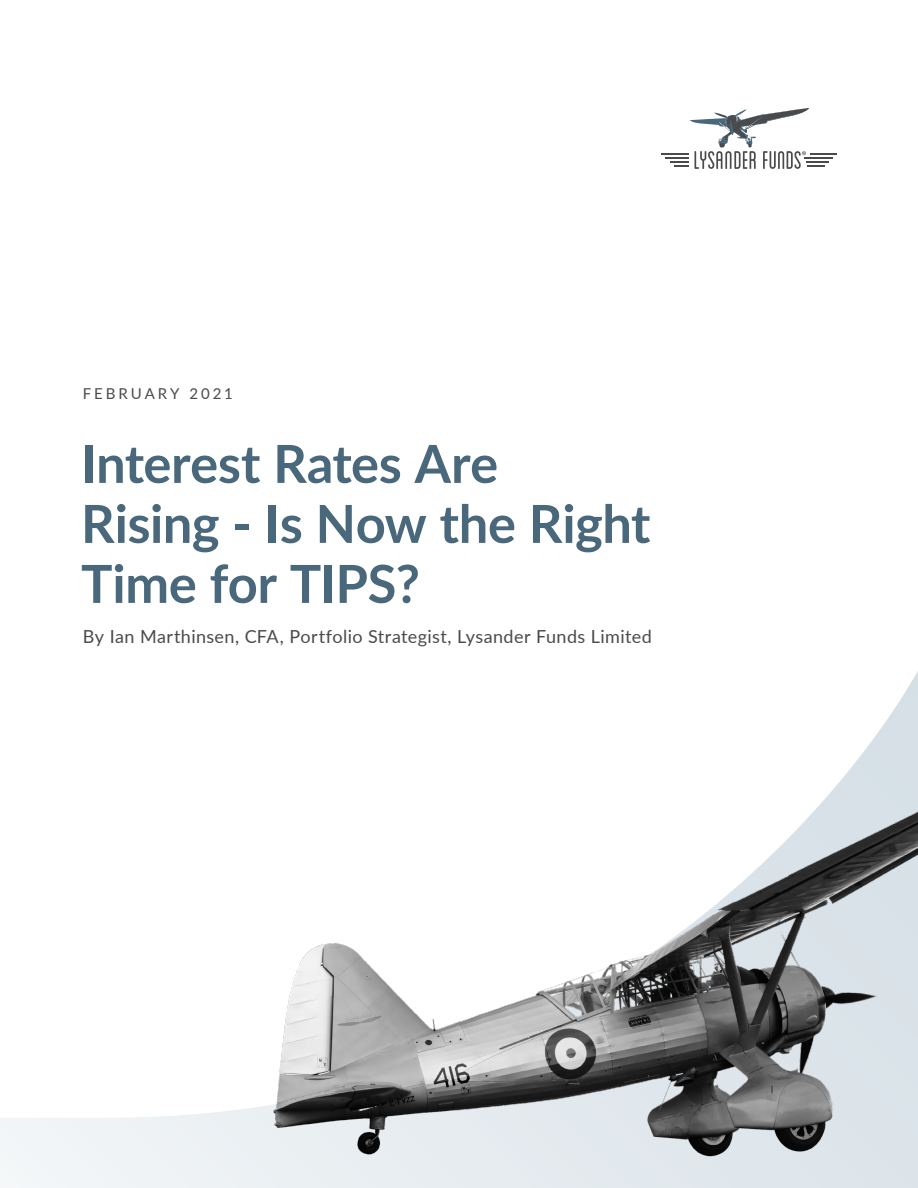
<style>
.page{position:relative;width:918px;height:1188px;background:#fff}
.page>*{position:absolute;margin:0;border:0;box-sizing:border-box;transform-origin:0 0}
.t1{font:700 52.5px/60px "Lato";letter-spacing:-.01em;color:#4a687c}
.t2{font:18px "Lato";letter-spacing:.02em;color:#4a494b}
.t3{font:15px "Lato";letter-spacing:.195em;color:#4a494b}
</style>
<div class="page">
<hr style="left:661px;top:153px;width:27px;height:2px;background:#4a494b">
<hr style="left:665px;top:157px;width:23px;height:2px;background:#4a494b">
<hr style="left:810px;top:153px;width:27px;height:2px;background:#4a494b">
<hr style="left:804px;top:157px;width:29px;height:2px;background:#4a494b">
<hr style="left:806px;top:161px;width:23px;height:2px;background:#4a494b">
<svg style="left:670px;top:108px;width:154px;height:61px"></svg>
<svg style="left:0;top:671px;width:918px;height:517px"></svg>
<img style="left:250px;top:756px;width:668px;height:432px">
<p class="t3" style="left:83px;top:383px;width:152px">FEBRUARY 2021</p>
<p class="t1" style="left:81px;top:432px;width:571px">Interest Rates Are<br>Rising - Is Now the Right<br>Time for TIPS?</p>
<p class="t2" style="left:83px;top:624px;width:570px">By Ian Marthinsen, CFA, Portfolio Strategist, Lysander Funds Limited</p>
</div>
